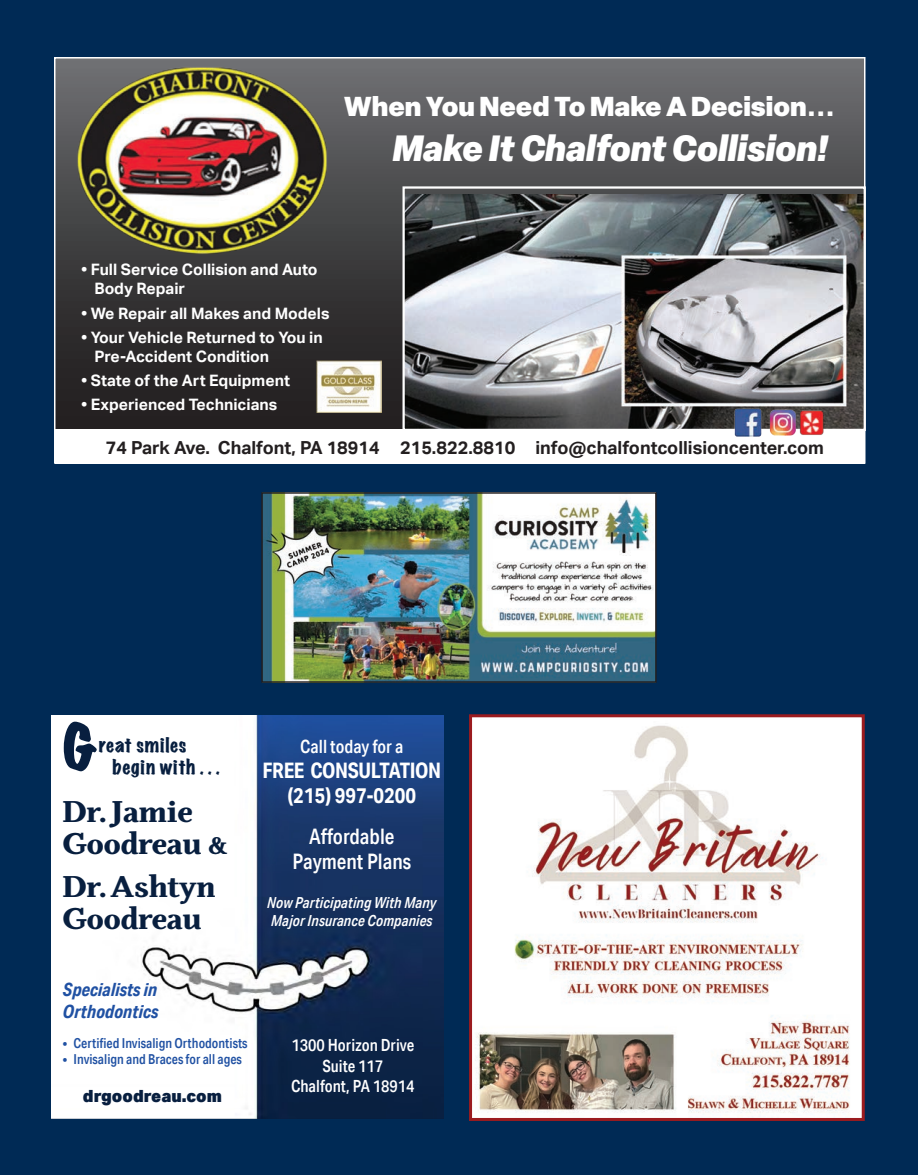
<style>
.page{position:relative;width:918px;height:1175px;background:#fff}
.page>*{position:absolute;margin:0;border:0;box-sizing:border-box;transform-origin:0 0}
.t1{font:expanded 57.9px "Marker Felt";color:#081f3f}
.t2{font:italic 900 36px "Elza";color:#fff}
.t3{font:900 30.45px/32.1px "Odile";color:#081f3f}
.t4{font:900 27px "Elza";color:#fff}
.t5{font:700 21.3px/24.5px "Aktiv Grotesk Cd";letter-spacing:-.02em;color:#fff;text-align:center}
.t6{font:500 21.3px/25.7px "Aktiv Grotesk Cd";color:#fff;text-align:center}
.t7{font:italic 700 18.3px/21.9px "Aktiv Grotesk Cd";color:#2051a3}
.t8{font:expanded 18.3px/21.9px "Marker Felt";letter-spacing:.04em;color:#081f3f}
.t9{font:500 18.3px "Aktiv Grotesk Cd";color:#fff}
.t10{font:700 18px "Aktiv Grotesk";color:#231f20}
.t11{font:500 16.8px/20.1px "Aktiv Grotesk Cd";color:#fff;text-align:center}
.t12{font:900 16.8px "Aktiv Grotesk";color:#081f3f}
.t13{font:700 15.75px/18.9px "Aktiv Grotesk";color:#fff}
.t14{font:italic 500 15.3px/18.3px "Aktiv Grotesk Cd";color:#fff}
.t15{font:500 13.8px "Aktiv Grotesk Cd";color:#2051a3}
.s1{font-size:24.45px}
</style>
<div class="page">
<div style="left:0;top:0;width:918px;height:1174px;background:#002a55"></div>
<img style="left:473px;top:718px;width:388px;height:398px">
<div style="left:469px;top:714px;width:396px;height:406px;border:3px solid #9b1b1f"></div>
<svg style="left:51px;top:715px;width:393px;height:403px;background:#93a0b5"></svg>
<div style="left:55px;top:58px;width:810px;height:405px;background:linear-gradient(to bottom,#6a6c6f,#141110)"></div>
<img style="left:71px;top:57px;width:259px;height:205px">
<img style="left:406px;top:194px;width:457px;height:234px">
<div style="left:403px;top:186px;width:463px;height:245px;border:2px solid #fff"></div>
<img style="left:316px;top:360px;width:65px;height:52px">
<div style="left:55px;top:429px;width:810px;height:35px;background:#fff"></div>
<img style="left:733px;top:406px;width:31px;height:31px">
<img style="left:767px;top:407px;width:31px;height:29px">
<img style="left:797px;top:409px;width:33px;height:27px">
<img style="left:264px;top:495px;width:390px;height:184px">
<div style="left:261px;top:492px;width:396px;height:190px;border:2px solid #231f20"></div>
<p class="t4" style="left:344px;top:87px;width:492px">When You Need To Make A Decision...</p>
<p class="t2" style="left:393px;top:122px;width:437px">Make It Chalfont Collision!</p>
<p class="t13" style="left:95px;top:260px;width:225px;text-indent:-13px">• Full Service Collision and Auto<br>Body Repair</p>
<p class="t13" style="left:81px;top:304px;width:250px">• We Repair all Makes and Models</p>
<p class="t13" style="left:95px;top:328px;width:230px;text-indent:-13px">• Your Vehicle Returned to You in<br>Pre-Accident Condition</p>
<p class="t13" style="left:81px;top:371px;width:210px">• State of the Art Equipment</p>
<p class="t13" style="left:81px;top:395px;width:198px">• Experienced Technicians</p>
<p class="t10" style="left:106px;top:437px;width:720px">74 Park Ave. Chalfont, PA 18914 215.822.8810 info@chalfontcollisioncenter.com</p>
<p class="t1" style="left:63px;top:701px;width:35px">G</p>
<p class="t8" style="left:113px;top:734px;width:108px;text-indent:-14px">reat smiles begin with . . .</p>
<p class="t3" style="left:63px;top:794px;width:166px">Dr. Jamie<br>Goodreau <span class="s1">&amp;</span></p>
<p class="t3" style="left:63px;top:868px;width:154px">Dr. Ashtyn<br>Goodreau</p>
<p class="t9" style="left:300px;top:735px;width:105px">Call today for a</p>
<p class="t5" style="left:263px;top:758px;width:180px">FREE CONSULTATION (215) 997-0200</p>
<p class="t6" style="left:293px;top:823px;width:120px">Affordable<br>Payment Plans</p>
<p class="t14" style="left:267px;top:892px;width:171px">Now Participating With Many<br>Major Insurance Companies</p>
<p class="t7" style="left:63px;top:978px;width:97px">Specialists in<br>Orthodontics</p>
<p class="t15" style="left:63px;top:1034px;width:186px">• Certified Invisalign Orthodontists</p>
<p class="t15" style="left:63px;top:1051px;width:180px">• Invisalign and Braces for all ages</p>
<p class="t12" style="left:83px;top:1085px;width:140px">drgoodreau.com</p>
<p class="t11" style="left:291px;top:1035px;width:125px">1300 Horizon Drive<br>Suite 117<br>Chalfont, PA 18914</p>
</div>
